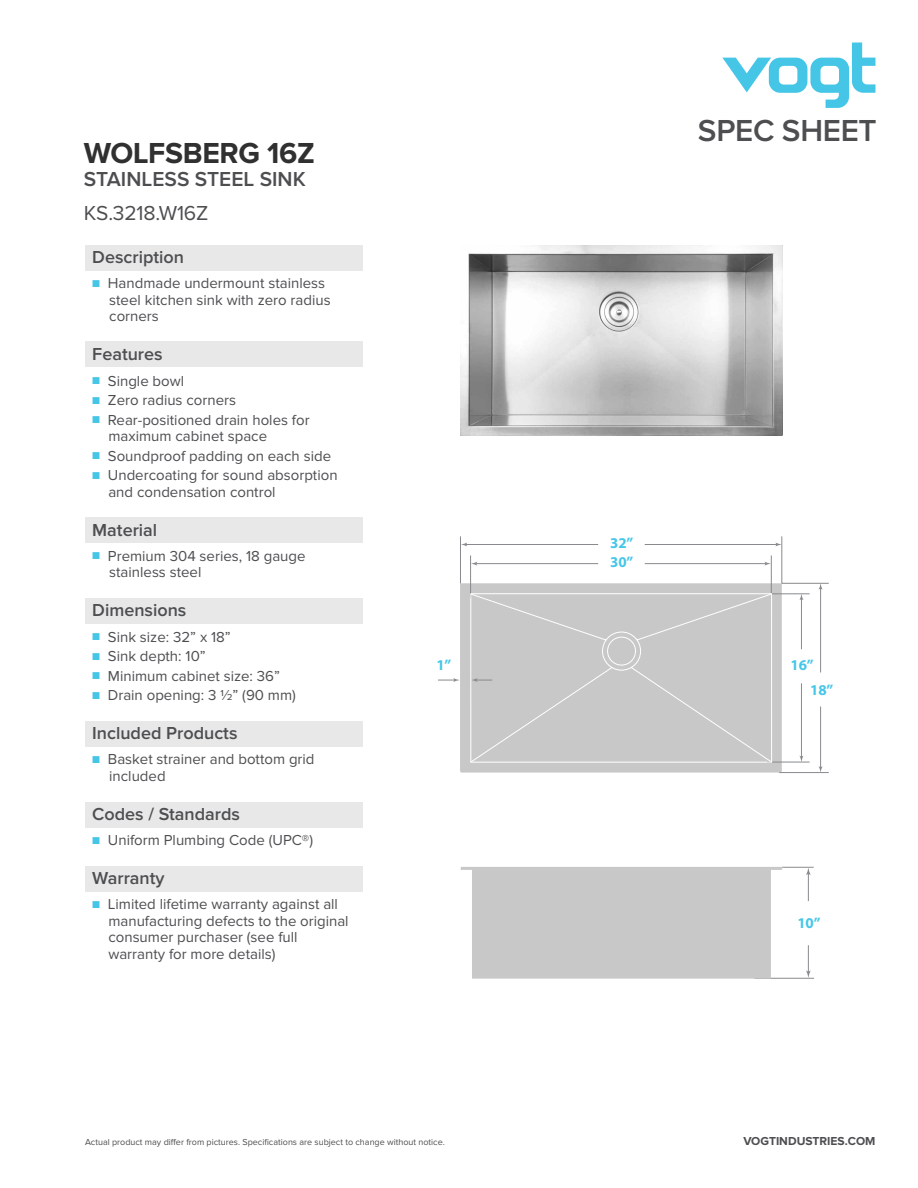
<style>
.page{position:relative;width:918px;height:1188px;background:#fff}
.page>*{position:absolute;margin:0;border:0;box-sizing:border-box;transform-origin:0 0}
.t1{font:600 31.5px "Proxima Nova";letter-spacing:-.01em;color:#4d4e50}
.t2{font:700 30px "Proxima Nova";letter-spacing:-.01em;color:#303030}
.t3{font:600 21px "Proxima Nova";color:#4d4e50}
.t4{font:21px "Proxima Nova";letter-spacing:-.01em;color:#4d4e50}
.t5{font:600 18px "Proxima Nova";color:#4d4e50}
.t6{font:15px/16.5px "Proxima Nova";color:#4d4e50}
.t7{font:700 15px "Myriad Pro";letter-spacing:-.01em;color:#46c6e7}
.t8{font:700 12px "Proxima Nova";color:#4d4e50}
.t9{font:9px "Proxima Nova";color:#4d4e50}
.s1{font-size:12px;color:#46c6e7}
</style>
<div class="page">
<div style="left:85px;top:245px;width:278px;height:26px;background:#e8e8e8"></div>
<div style="left:85px;top:341px;width:278px;height:26px;background:#e8e8e8"></div>
<div style="left:85px;top:517px;width:278px;height:26px;background:#e8e8e8"></div>
<div style="left:85px;top:598px;width:278px;height:25px;background:#e8e8e8"></div>
<div style="left:85px;top:721px;width:278px;height:25px;background:#e8e8e8"></div>
<div style="left:85px;top:802px;width:278px;height:25px;background:#e8e8e8"></div>
<div style="left:85px;top:866px;width:278px;height:26px;background:#e8e8e8"></div>
<svg style="left:722px;top:43px;width:153px;height:65px"></svg>
<img style="left:461px;top:245px;width:321px;height:191px">
<svg style="left:438px;top:536px;width:391px;height:237px"></svg>
<svg style="left:453px;top:678px;width:7px;height:4px"></svg>
<hr style="left:767px;top:762px;width:43px;height:1px;background:#898a8d">
<hr style="left:820px;top:707px;width:1px;height:61px;background:#898a8d">
<svg style="left:819px;top:766px;width:4px;height:7px"></svg>
<hr style="left:801px;top:683px;width:1px;height:75px;background:#898a8d">
<svg style="left:800px;top:756px;width:3px;height:6px"></svg>
<hr style="left:820px;top:588px;width:1px;height:84px;background:#898a8d">
<svg style="left:819px;top:583px;width:4px;height:7px"></svg>
<hr style="left:801px;top:598px;width:1px;height:51px;background:#898a8d">
<hr style="left:464px;top:544px;width:134px;height:1px;background:#898a8d">
<svg style="left:461px;top:543px;width:6px;height:3px"></svg>
<hr style="left:475px;top:563px;width:123px;height:1px;background:#898a8d">
<svg style="left:471px;top:562px;width:6px;height:4px"></svg>
<svg style="left:644px;top:543px;width:166px;height:57px"></svg>
<hr style="left:782px;top:867px;width:32px;height:1px;background:#898a8d">
<hr style="left:754px;top:978px;width:60px;height:1px;background:#898a8d">
<svg style="left:806px;top:868px;width:5px;height:33px"></svg>
<svg style="left:806px;top:945px;width:5px;height:33px"></svg>
<div style="left:472px;top:870px;width:299px;height:109px;background:#c8c8c8"></div>
<hr style="left:461px;top:867px;width:321px;height:3px;background:#c8c8c8">
<div style="left:470px;top:593px;width:302px;height:170px;background:#c8c8c8"></div>
<h2 class="t2" style="left:84px;top:139px;width:233px">WOLFSBERG 16Z</h2>
<h3 class="t3" style="left:84px;top:167px;width:223px">STAINLESS STEEL SINK</h3>
<h3 class="t4" style="left:84px;top:201px;width:126px">KS.3218.W16Z</h3>
<p class="t5" style="left:92px;top:247px;width:93px">Description</p>
<p class="t6" style="left:109px;top:275px;width:223px;text-indent:-17px"><span class="s1">■</span> Handmade undermount stainless steel kitchen sink with zero radius corners</p>
<p class="t5" style="left:92px;top:344px;width:72px">Features</p>
<p class="t6" style="left:92px;top:373px;width:93px"><span class="s1">■</span> Single bowl</p>
<p class="t6" style="left:92px;top:392px;width:145px"><span class="s1">■</span> Zero radius corners</p>
<p class="t6" style="left:108px;top:412px;width:203px;text-indent:-16px"><span class="s1">■</span> Rear-positioned drain holes for maximum cabinet space</p>
<p class="t6" style="left:92px;top:448px;width:240px"><span class="s1">■</span> Soundproof padding on each side</p>
<p class="t6" style="left:108px;top:467px;width:231px;text-indent:-16px"><span class="s1">■</span> Undercoating for sound absorption and condensation control</p>
<p class="t5" style="left:92px;top:519px;width:67px">Material</p>
<p class="t6" style="left:109px;top:548px;width:198px;text-indent:-17px"><span class="s1">■</span> Premium 304 series, 18 gauge stainless steel</p>
<p class="t5" style="left:92px;top:600px;width:96px">Dimensions</p>
<p class="t6" style="left:92px;top:629px;width:140px"><span class="s1">■</span> Sink size: 32” x 18”</p>
<p class="t6" style="left:92px;top:648px;width:115px"><span class="s1">■</span> Sink depth: 10”</p>
<p class="t6" style="left:92px;top:668px;width:189px"><span class="s1">■</span> Minimum cabinet size: 36”</p>
<p class="t6" style="left:92px;top:687px;width:205px"><span class="s1">■</span> Drain opening: 3 ½” (90 mm)</p>
<p class="t5" style="left:92px;top:723px;width:147px">Included Products</p>
<p class="t6" style="left:109px;top:751px;width:207px;text-indent:-17px"><span class="s1">■</span> Basket strainer and bottom grid included</p>
<p class="t5" style="left:92px;top:804px;width:149px">Codes / Standards</p>
<p class="t6" style="left:92px;top:832px;width:222px"><span class="s1">■</span> Uniform Plumbing Code (UPC®)</p>
<p class="t5" style="left:92px;top:868px;width:74px">Warranty</p>
<p class="t6" style="left:108px;top:896px;width:242px;text-indent:-16px"><span class="s1">■</span> Limited lifetime warranty against all manufacturing defects to the original consumer purchaser (see full warranty for more details)</p>
<p class="t7" style="left:436px;top:655px;width:16px">1”</p>
<h1 class="t1" style="left:698px;top:113px;width:180px">SPEC SHEET</h1>
<p class="t7" style="left:610px;top:534px;width:25px">32”</p>
<p class="t7" style="left:610px;top:553px;width:25px">30”</p>
<p class="t7" style="left:791px;top:655px;width:25px">16”</p>
<p class="t7" style="left:810px;top:680px;width:25px">18”</p>
<p class="t7" style="left:797px;top:913px;width:25px">10”</p>
<p class="t9" style="left:85px;top:1137px;width:361px">Actual product may differ from pictures. Specifications are subject to change without notice.</p>
<p class="t8" style="left:743px;top:1136px;width:134px">VOGTINDUSTRIES.COM</p>
</div>
